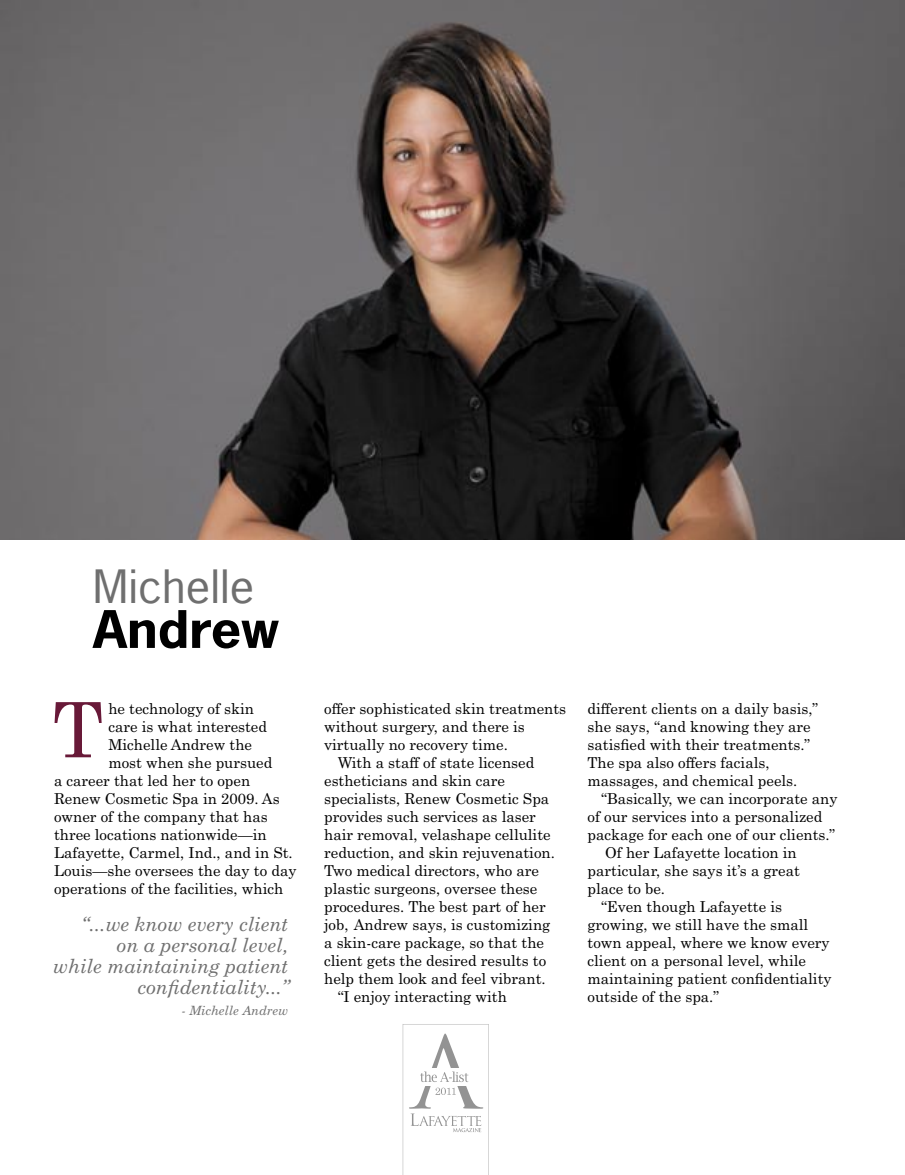
<style>
.page{position:relative;width:905px;height:1175px;background:#fff}
.page>*{position:absolute;margin:0;border:0;box-sizing:border-box;transform-origin:0 0}
.t1{font:700 48.6px "News Gothic Std";color:#000;scale:1.11 1}
.t2{font:43.2px "News Gothic Std";color:#6f6f6f;scale:1.11 1}
.t3{font:italic 19.5px/21px "Century Schoolbook Std";color:#6f6f6f;text-align:right}
.t4{font:15px/18px "Century Schoolbook Std";color:#000}
.t5{font:italic 12.75px "Century Schoolbook Std";color:#6f6f6f}
</style>
<div class="page">
<svg style="left:55px;top:702px;width:47px;height:55px"></svg>
<svg style="left:403px;top:1024px;width:85px;height:150px"></svg>
<img style="left:0;top:0;width:904px;height:540px">
<h2 class="t2" style="left:93px;top:559px;width:147px">Michelle</h2>
<h1 class="t1" style="left:93px;top:597px;width:169px">Andrew</h1>
<p class="t4" style="left:108px;top:698px;width:147px">he technology of skin</p>
<p class="t4" style="left:108px;top:716px;width:160px">care is what interested</p>
<p class="t4" style="left:108px;top:734px;width:145px">Michelle Andrew the</p>
<p class="t4" style="left:108px;top:752px;width:165px">most when she pursued</p>
<p class="t4" style="left:54px;top:770px;width:198px">a career that led her to open</p>
<p class="t4" style="left:54px;top:788px;width:227px">Renew Cosmetic Spa in 2009. As</p>
<p class="t4" style="left:54px;top:806px;width:215px">owner of the company that has</p>
<p class="t4" style="left:54px;top:824px;width:214px">three locations nationwide—in</p>
<p class="t4" style="left:54px;top:842px;width:240px">Lafayette, Carmel, Ind., and in St.</p>
<p class="t4" style="left:54px;top:860px;width:244px">Louis—she oversees the day to day</p>
<p class="t4" style="left:54px;top:878px;width:231px">operations of the facilities, which</p>
<h3 class="t3" style="left:53px;top:913px;width:238px">“...we know every client<br>on a personal level,<br>while maintaining patient confidentiality...”</h3>
<p class="t5" style="left:181px;top:1002px;width:108px">- Michelle Andrew</p>
<p class="t4" style="left:324px;top:698px;width:243px">offer sophisticated skin treatments</p>
<p class="t4" style="left:324px;top:716px;width:202px">without surgery, and there is</p>
<p class="t4" style="left:324px;top:734px;width:185px">virtually no recovery time.</p>
<p class="t4" style="left:338px;top:752px;width:198px">With a staff of state licensed</p>
<p class="t4" style="left:324px;top:770px;width:182px">estheticians and skin care</p>
<p class="t4" style="left:324px;top:788px;width:227px">specialists, Renew Cosmetic Spa</p>
<p class="t4" style="left:324px;top:806px;width:213px">provides such services as laser</p>
<p class="t4" style="left:324px;top:824px;width:228px">hair removal, velashape cellulite</p>
<p class="t4" style="left:324px;top:842px;width:232px">reduction, and skin rejuvenation.</p>
<p class="t4" style="left:324px;top:860px;width:216px">Two medical directors, who are</p>
<p class="t4" style="left:324px;top:878px;width:215px">plastic surgeons, oversee these</p>
<p class="t4" style="left:324px;top:896px;width:223px">procedures. The best part of her</p>
<p class="t4" style="left:324px;top:914px;width:227px">job, Andrew says, is customizing</p>
<p class="t4" style="left:324px;top:932px;width:221px">a skin-care package, so that the</p>
<p class="t4" style="left:324px;top:950px;width:223px">client gets the desired results to</p>
<p class="t4" style="left:324px;top:968px;width:223px">help them look and feel vibrant.</p>
<p class="t4" style="left:338px;top:986px;width:171px">“I enjoy interacting with</p>
<p class="t4" style="left:587px;top:698px;width:232px">different clients on a daily basis,” she says, “and knowing they are satisfied with their treatments.”<br>The spa also offers facials, massages, and chemical peels.</p>
<p class="t4" style="left:601px;top:788px;width:238px">“Basically, we can incorporate any</p>
<p class="t4" style="left:587px;top:806px;width:236px">of our services into a personalized</p>
<p class="t4" style="left:587px;top:824px;width:249px">package for each one of our clients.”</p>
<p class="t4" style="left:605px;top:842px;width:193px">Of her Lafayette location in</p>
<p class="t4" style="left:587px;top:860px;width:214px">particular, she says it’s a great</p>
<p class="t4" style="left:587px;top:878px;width:79px">place to be.</p>
<p class="t4" style="left:601px;top:896px;width:182px">“Even though Lafayette is</p>
<p class="t4" style="left:587px;top:914px;width:222px">growing, we still have the small</p>
<p class="t4" style="left:587px;top:932px;width:243px">town appeal, where we know every</p>
<p class="t4" style="left:587px;top:950px;width:220px">client on a personal level, while</p>
<p class="t4" style="left:587px;top:968px;width:245px">maintaining patient confidentiality</p>
<p class="t4" style="left:587px;top:986px;width:133px">outside of the spa.”</p>
</div>
